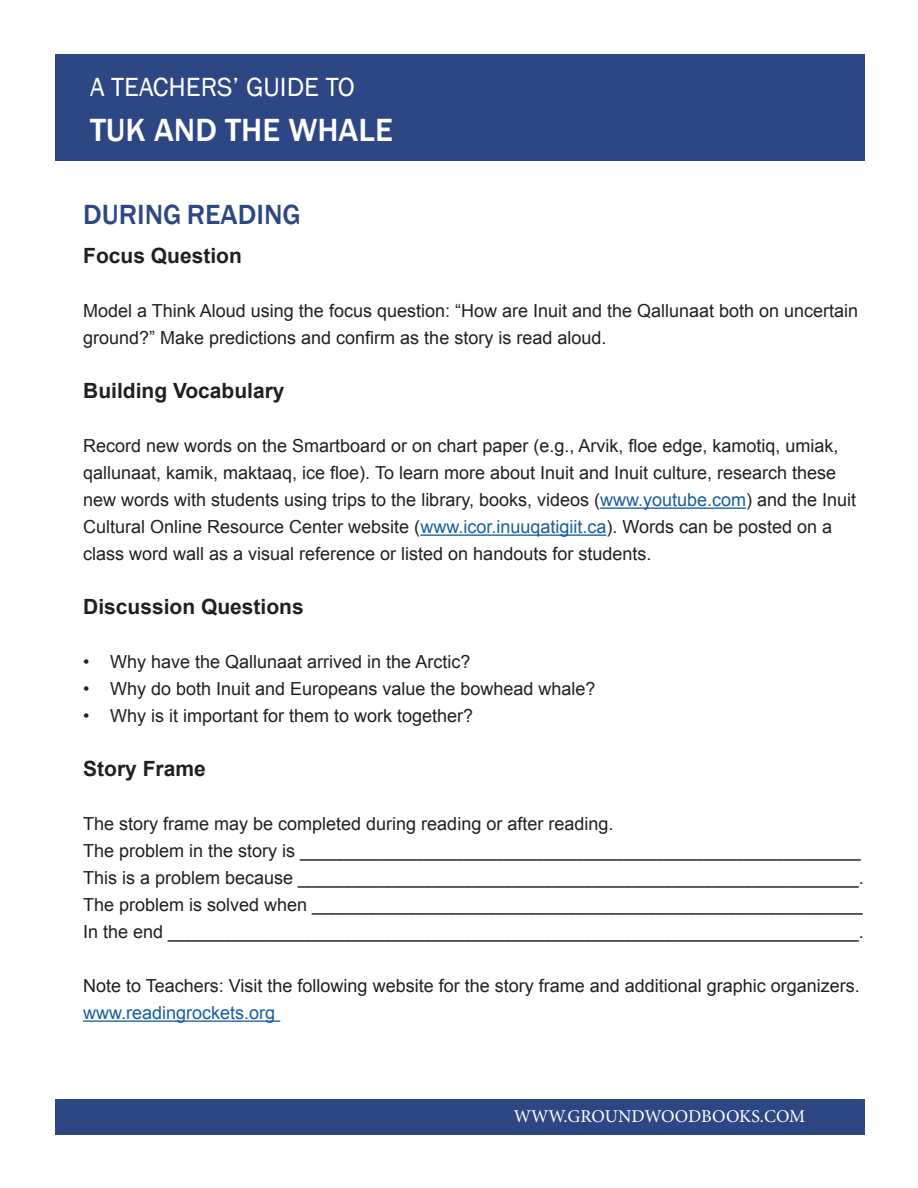
<style>
.page{position:relative;width:918px;height:1188px;background:#fff}
.page>*{position:absolute;margin:0;border:0;box-sizing:border-box;transform-origin:0 0}
.t1{font:500 33px "Franklin Gothic";color:#fff}
.t2{font:500 28.5px "Franklin Gothic";color:#2d4784}
.t3{font:27px "Franklin Gothic";color:#fff}
.t4{font:700 21px "Arial";color:#231f20}
.t5{font:18px/27px "Arial";color:#231f20}
.t6{font:18px "Minion Pro";color:#fff}
.s1{color:#175d9e}
</style>
<div class="page">
<div style="left:55px;top:55px;width:810px;height:106px;background:#2d4784"></div>
<div style="left:55px;top:1099px;width:810px;height:36px;background:#2d4784"></div>
<hr style="left:600px;top:507px;width:146px;height:2px;background:#175d9e">
<hr style="left:420px;top:534px;width:186px;height:2px;background:#175d9e">
<hr style="left:83px;top:1020px;width:197px;height:2px;background:#175d9e">
<p class="t3" style="left:90px;top:70px;width:267px">A TEACHERS’ GUIDE TO</p>
<p class="t1" style="left:90px;top:109px;width:304px">TUK AND THE WHALE</p>
<p class="t2" style="left:83px;top:197px;width:219px">DURING READING</p>
<p class="t4" style="left:83px;top:242px;width:160px">Focus Question</p>
<p class="t5" style="left:83px;top:298px;width:777px">Model a Think Aloud using the focus question: “How are Inuit and the Qallunaat both on uncertain ground?” Make predictions and confirm as the story is read aloud.</p>
<p class="t4" style="left:83px;top:377px;width:203px">Building Vocabulary</p>
<p class="t5" style="left:83px;top:433px;width:775px">Record new words on the Smartboard or on chart paper (e.g., Arvik, floe edge, kamotiq, umiak, qallunaat, kamik, maktaaq, ice floe). To learn more about Inuit and Inuit culture, research these new words with students using trips to the library, books, videos (<span class="s1">www.youtube.com</span>) and the Inuit Cultural Online Resource Center website (<span class="s1">www.icor.inuuqatigiit.ca</span>). Words can be posted on a class word wall as a visual reference or listed on handouts for students.</p>
<p class="t4" style="left:83px;top:593px;width:222px">Discussion Questions</p>
<p class="t5" style="left:83px;top:649px;width:389px">• Why have the Qallunaat arrived in the Arctic?</p>
<p class="t5" style="left:83px;top:676px;width:514px">• Why do both Inuit and Europeans value the bowhead whale?</p>
<p class="t5" style="left:83px;top:703px;width:392px">• Why is it important for them to work together?</p>
<p class="t4" style="left:83px;top:755px;width:124px">Story Frame</p>
<p class="t5" style="left:83px;top:811px;width:532px">The story frame may be completed during reading or after reading.</p>
<p class="t5" style="left:83px;top:838px;width:779px">The problem in the story is ________________________________________________________</p>
<p class="t5" style="left:83px;top:865px;width:782px">This is a problem because ________________________________________________________.</p>
<p class="t5" style="left:83px;top:892px;width:781px">The problem is solved when _______________________________________________________</p>
<p class="t5" style="left:83px;top:919px;width:782px">In the end _____________________________________________________________________.</p>
<p class="t5" style="left:83px;top:973px;width:778px">Note to Teachers: Visit the following website for the story frame and additional graphic organizers. <span class="s1">www.readingrockets.org</span></p>
<p class="t6" style="left:514px;top:1105px;width:293px">WWW.GROUNDWOODBOOKS.COM</p>
</div>
